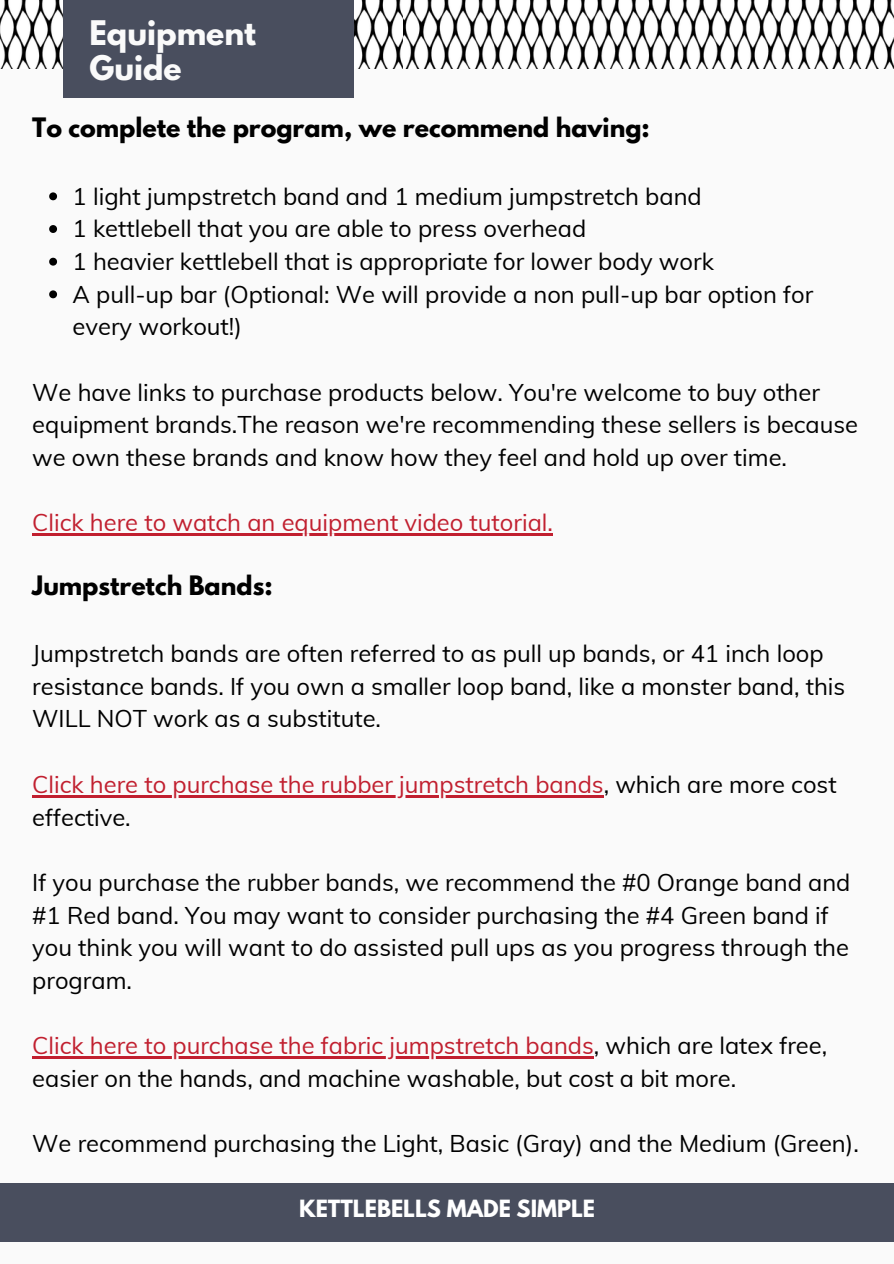
<style>
.page{position:relative;width:894px;height:1264px;background:#fff}
.page>*{position:absolute;margin:0;border:0;box-sizing:border-box;transform-origin:0 0}
.t1{font:700 30px/35px "League Spartan";color:#fafafa}
.t2{font:23.7px/32.7px "Muli";color:#000}
.t3{font:23.7px/32.7px "Muli";color:#c11f2f}
.t4{font:700 23.7px "League Spartan";color:#000}
.t5{font:700 21px "League Spartan";color:#fff}
.s1{color:#000}
.s2{color:#c11f2f}
</style>
<div class="page">
<div style="left:0;top:0;width:893px;height:1263px;background:#fafafa"></div>
<img style="left:0;top:0;width:893px;height:69px">
<div style="left:63px;top:0;width:290px;height:97px;background:#494e5e"></div>
<div style="left:0;top:1183px;width:893px;height:58px;background:#494e5e"></div>
<svg style="left:49px;top:192px;width:8px;height:8px"></svg>
<svg style="left:49px;top:225px;width:8px;height:8px"></svg>
<svg style="left:49px;top:258px;width:8px;height:7px"></svg>
<svg style="left:49px;top:290px;width:8px;height:8px"></svg>
<hr style="left:32px;top:533px;width:521px;height:3px;background:#c11f2f">
<hr style="left:32px;top:795px;width:571px;height:2px;background:#c11f2f">
<hr style="left:32px;top:1056px;width:561px;height:2px;background:#c11f2f">
<p class="t1" style="left:89px;top:19px;width:168px">Equipment<br>Guide</p>
<p class="t4" style="left:32px;top:116px;width:619px">To complete the program, we recommend having:</p>
<p class="t2" style="left:73px;top:179px;width:630px">1 light jumpstretch band and 1 medium jumpstretch band</p>
<p class="t2" style="left:73px;top:212px;width:515px">1 kettlebell that you are able to press overhead</p>
<p class="t2" style="left:73px;top:245px;width:642px">1 heavier kettlebell that is appropriate for lower body work</p>
<p class="t2" style="left:73px;top:277px;width:742px">A pull-up bar (Optional: We will provide a non pull-up bar option for every workout!)</p>
<p class="t2" style="left:32px;top:375px;width:827px">We have links to purchase products below. You're welcome to buy other equipment brands.The reason we're recommending these sellers is because we own these brands and know how they feel and hold up over time.</p>
<p class="t3" style="left:32px;top:506px;width:522px">Click here to watch an equipment video tutorial.</p>
<p class="t4" style="left:32px;top:573px;width:242px">Jumpstretch Bands:</p>
<p class="t2" style="left:32px;top:637px;width:814px">Jumpstretch bands are often referred to as pull up bands, or 41 inch loop resistance bands. If you own a smaller loop band, like a monster band, this<br>WILL NOT work as a substitute.</p>
<p class="t3" style="left:32px;top:767px;width:805px">Click here to purchase the rubber jumpstretch bands<span class="s1">, which are more cost effective.</span></p>
<p class="t2" style="left:32px;top:865px;width:819px">If you purchase the rubber bands, we recommend the #0 Orange band and #1 Red band. You may want to consider purchasing the #4 Green band if you think you will want to do assisted pull ups as you progress through the program.</p>
<p class="t2" style="left:32px;top:1028px;width:796px"><span class="s2">Click here to purchase the fabric jumpstretch bands</span>, which are latex free, easier on the hands, and machine washable, but cost a bit more.</p>
<p class="t2" style="left:32px;top:1126px;width:827px">We recommend purchasing the Light, Basic (Gray) and the Medium (Green).</p>
<p class="t5" style="left:299px;top:1198px;width:297px">KETTLEBELLS MADE SIMPLE</p>
</div>
